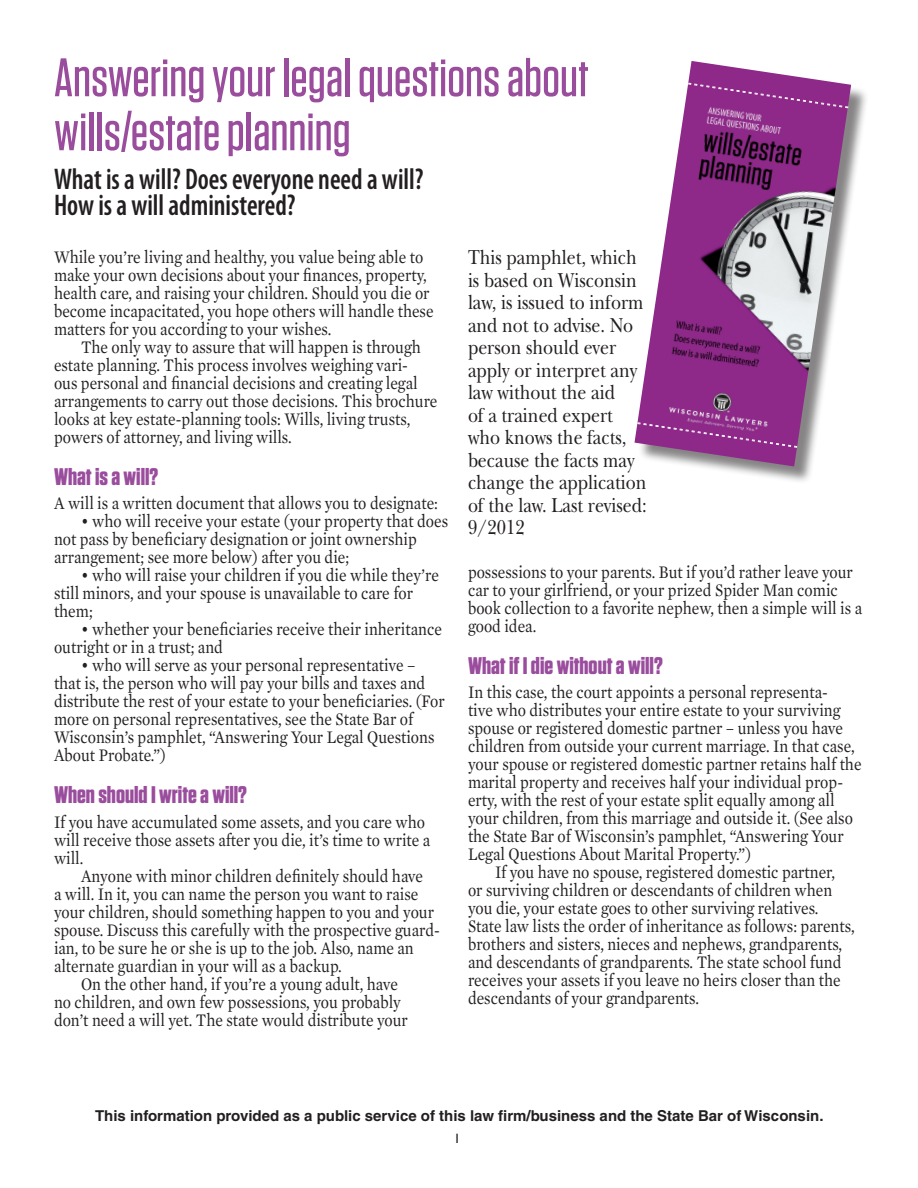
<style>
.page{position:relative;width:918px;height:1188px;background:#fff}
.page>*{position:absolute;margin:0;border:0;box-sizing:border-box;transform-origin:0 0}
.Headline{font:500 54px/54px "Tungsten";color:#9a4c9d}
.Questions{font:600 condensed 30px/25.5px "Myriad Pro";color:#231f20;scale:.9 1}
.Subhead{font:700 24px "Tungsten";color:#9a4c9d;scale:1.04 1}
.Disclaimer{font:21px/22.5px "New Baskerville";color:#231f20;scale:.85 1}
.Body{font:18px/18px "Mercury Text G1";color:#231f20;scale:.87 1}
.Body__no_indent{font:18px/18px "Mercury Text G1";color:#231f20;scale:.87 1}
.t1{font:700 15px "Helvetica";color:#231f20}
.t2{font:13.5px "Gill Sans";color:#231f20}
</style>
<div class="page">
<div style="left:637px;top:64px;width:232px;height:420px;background:#231f20;opacity:.55"></div>
<img style="left:634px;top:61px;width:217px;height:405px">
<svg style="left:688px;top:83px;width:161px;height:25px;background:#92308d"></svg>
<svg style="left:637px;top:422px;width:161px;height:26px;background:#93368f"></svg>
<p class="Headline" style="left:54px;top:51px;width:536px">Answering your legal questions about wills/estate planning</p>
<p class="Questions" style="left:54px;top:166px;width:412px">What is a will? Does everyone need a will?<br>How is a will administered?</p>
<p class="Body__no_indent" style="left:54px;top:247px;width:438px">While you’re living and healthy, you value being able to make your own decisions about your finances, property, health care, and raising your children. Should you die or become incapacitated, you hope others will handle these matters for you according to your wishes.</p>
<p class="Body" style="left:54px;top:337px;width:442px;text-indent:27px">The only way to assure that will happen is through estate planning. This process involves weighing vari-<br>ous personal and financial decisions and creating legal arrangements to carry out those decisions. This brochure looks at key estate-planning tools: Wills, living trusts, powers of attorney, and living wills.</p>
<p class="Subhead" style="left:54px;top:463px;width:102px">What is a will?</p>
<p class="Body__no_indent" style="left:54px;top:493px;width:443px">A will is a written document that allows you to designate:</p>
<p class="Body" style="left:54px;top:511px;width:455px;text-indent:27px">• who will receive your estate (your property that does not pass by beneficiary designation or joint ownership arrangement; see more below) after you die;</p>
<p class="Body" style="left:54px;top:565px;width:444px;text-indent:27px">• who will raise your children if you die while they’re still minors, and your spouse is unavailable to care for them;</p>
<p class="Body" style="left:54px;top:619px;width:447px;text-indent:27px">• whether your beneficiaries receive their inheritance outright or in a trust; and</p>
<p class="Body" style="left:54px;top:655px;width:451px;text-indent:27px">• who will serve as your personal representative – that is, the person who will pay your bills and taxes and distribute the rest of your estate to your beneficiaries. (For more on personal representatives, see the State Bar of Wisconsin’s pamphlet, “Answering Your Legal Questions About Probate.”)</p>
<p class="Subhead" style="left:54px;top:782px;width:187px">When should I write a will?</p>
<p class="Body__no_indent" style="left:54px;top:812px;width:434px">If you have accumulated some assets, and you care who will receive those assets after you die, it’s time to write a will.</p>
<p class="Body" style="left:54px;top:866px;width:445px;text-indent:27px">Anyone with minor children definitely should have<br>a will. In it, you can name the person you want to raise your children, should something happen to you and your spouse. Discuss this carefully with the prospective guard&shy;ian, to be sure he or she is up to the job. Also, name an alternate guardian in your will as a backup.</p>
<p class="Body" style="left:54px;top:974px;width:408px;text-indent:27px">On the other hand, if you’re a young adult, have no children, and own few possessions, you probably don’t need a will yet. The state would distribute your</p>
<p class="Disclaimer" style="left:468px;top:246px;width:212px">This pamphlet, which is based on Wisconsin law, is issued to inform and not to advise. No person should ever apply or interpret any law without the aid<br>of a trained expert who knows the facts, because the facts may change the application of the law. Last revised:<br>9/2012</p>
<p class="Body" style="left:468px;top:562px;width:455px">possessions to your parents. But if you’d rather leave your car to your girlfriend, or your prized Spider Man comic book collection to a favorite nephew, then a simple will is a good idea.</p>
<p class="Subhead" style="left:468px;top:652px;width:189px">What if I die without a will?</p>
<p class="Body__no_indent" style="left:468px;top:682px;width:454px">In this case, the court appoints a personal representa-<br>tive who distributes your entire estate to your surviving spouse or registered domestic partner – unless you have children from outside your current marriage. In that case, your spouse or registered domestic partner retains half the marital property and receives half your individual prop&shy;erty, with the rest of your estate split equally among all your children, from this marriage and outside it. (See also the State Bar of Wisconsin’s pamphlet, “Answering Your Legal Questions About Marital Property.”)</p>
<p class="Body" style="left:468px;top:862px;width:446px;text-indent:27px">If you have no spouse, registered domestic partner,<br>or surviving children or descendants of children when you die, your estate goes to other surviving relatives.<br>State law lists the order of inheritance as follows: parents, brothers and sisters, nieces and nephews, grandparents, and descendants of grandparents. The state school fund receives your assets if you leave no heirs closer than the descendants of your grandparents.</p>
<p class="t1" style="left:95px;top:1107px;width:730px">This information provided as a public service of this law firm/business and the State Bar of Wisconsin.</p>
<p class="t2" style="left:454px;top:1131px;width:8px">1</p>
</div>
